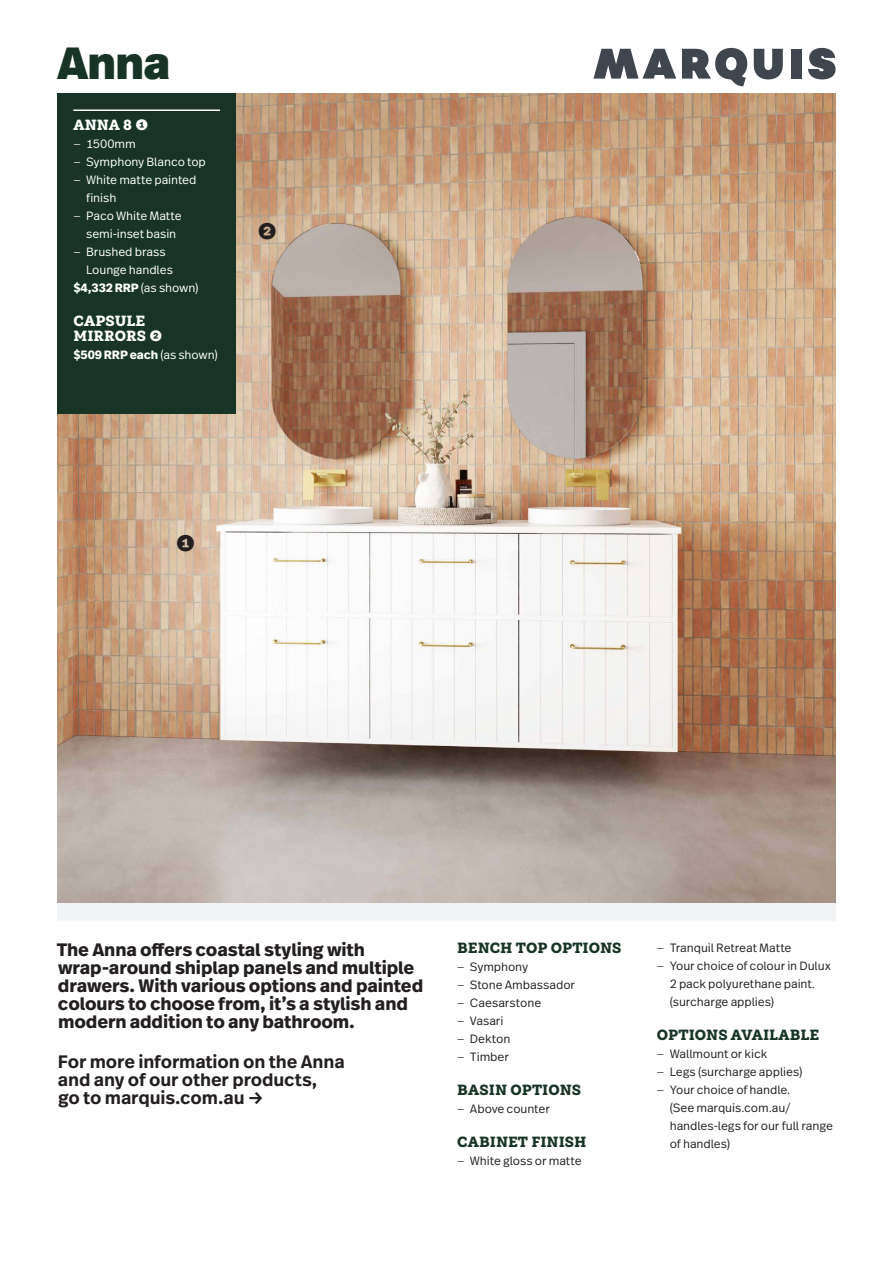
<style>
.page{position:relative;width:893px;height:1263px;background:#fff}
.page>*{position:absolute;margin:0;border:0;box-sizing:border-box;transform-origin:0 0}
.t1{font:900 45px "Real Text Pro";color:#183426}
.Range_Caption_body{font:700 22.5px "Real Text Pro";color:#231f20}
.Intro_Paragraph{font:700 18px/18px "Real Text Pro";letter-spacing:-.01em;color:#231f20}
.CTA{font:600 18px/18px "Real Text Pro";letter-spacing:-.01em;color:#231f20}
.Options_Subhead{font:900 15px "Weekly Pro";letter-spacing:.005em;color:#183426}
.Caption_Product_Header__no_rule{font:900 15px/15px "Weekly Pro";letter-spacing:.005em;color:#fff}
.Caption_Product_Header{font:900 15px "Weekly Pro";color:#fff}
.t2{font:300 12px/18px "Real Text Pro";letter-spacing:-.01em;color:#231f20}
.t3{font:300 12px/18px "Real Text Pro";letter-spacing:-.01em;color:#fff}
.Caption_Price{font:700 12px "Real Text Pro";letter-spacing:-.005em;color:#fff}
.s1{font-family:"Real Text Pro";font-weight:700}
.s2{font-style:inherit}
.s3{font-weight:300}
</style>
<div class="page">
<svg style="left:593px;top:49px;width:83px;height:30px"></svg>
<svg style="left:754px;top:49px;width:29px;height:30px"></svg>
<div style="left:791px;top:49px;width:10px;height:30px;background:#3f464d"></div>
<svg style="left:808px;top:48px;width:28px;height:31px"></svg>
<svg style="left:682px;top:48px;width:65px;height:38px"></svg>
<div style="left:57px;top:94px;width:779px;height:827px;background:#f2f3f4"></div>
<img style="left:57px;top:94px;width:779px;height:809px">
<div style="left:57px;top:94px;width:179px;height:320px;background:#183426"></div>
<hr style="left:73px;top:109px;width:147px;height:2px;background:#fff">
<p class="t1" style="left:57px;top:29px;width:114px">Anna</p>
<p class="Caption_Product_Header" style="left:73px;top:116px;width:77px">ANNA 8 <span class="s1">❶</span></p>
<p class="t3" style="left:73px;top:135px;width:64px"><span class="s2">—</span> 1500mm</p>
<p class="t3" style="left:73px;top:153px;width:134px"><span class="s2">—</span> Symphony Blanco top</p>
<p class="t3" style="left:86px;top:171px;width:112px;text-indent:-13px"><span class="s2">—</span> White matte painted finish</p>
<p class="t3" style="left:86px;top:207px;width:97px;text-indent:-13px"><span class="s2">—</span> Paco White Matte semi-inset basin</p>
<p class="t3" style="left:86px;top:243px;width:88px;text-indent:-13px"><span class="s2">—</span> Brushed brass<br>Lounge handles</p>
<p class="Caption_Price" style="left:73px;top:279px;width:127px">$4,332 RRP <span class="s3">(as shown)</span></p>
<p class="Caption_Product_Header__no_rule" style="left:73px;top:314px;width:91px">CAPSULE<br>MIRRORS <span class="s1">❷</span></p>
<p class="Caption_Price" style="left:73px;top:346px;width:146px">$509 RRP each <span class="s3">(as shown)</span></p>
<p class="Range_Caption_body" style="left:257px;top:215px;width:22px">❷</p>
<p class="Range_Caption_body" style="left:175px;top:527px;width:22px">❶</p>
<p class="Intro_Paragraph" style="left:57px;top:940px;width:368px">The Anna offers coastal styling with wrap-around shiplap panels and multiple drawers. With various options and painted colours to choose from, it’s a stylish and modern addition to any bathroom.</p>
<p class="CTA" style="left:58px;top:1052px;width:288px">For more information on the Anna and any of our other products,<br>go to marquis.com.au →</p>
<p class="Options_Subhead" style="left:457px;top:938px;width:166px">BENCH TOP OPTIONS</p>
<p class="t2" style="left:457px;top:957px;width:73px"><span class="s2">—</span> Symphony</p>
<p class="t2" style="left:457px;top:975px;width:120px"><span class="s2">—</span> Stone Ambassador</p>
<p class="t2" style="left:457px;top:993px;width:86px"><span class="s2">—</span> Caesarstone</p>
<p class="t2" style="left:457px;top:1011px;width:48px"><span class="s2">—</span> Vasari</p>
<p class="t2" style="left:457px;top:1029px;width:55px"><span class="s2">—</span> Dekton</p>
<p class="t2" style="left:457px;top:1047px;width:53px"><span class="s2">—</span> Timber</p>
<p class="Options_Subhead" style="left:457px;top:1081px;width:125px">BASIN OPTIONS</p>
<p class="t2" style="left:457px;top:1099px;width:94px"><span class="s2">—</span> Above counter</p>
<p class="Options_Subhead" style="left:457px;top:1133px;width:131px">CABINET FINISH</p>
<p class="t2" style="left:457px;top:1151px;width:126px"><span class="s2">—</span> White gloss or matte</p>
<p class="t2" style="left:657px;top:938px;width:136px"><span class="s2">—</span> Tranquil Retreat Matte</p>
<p class="t2" style="left:670px;top:956px;width:163px;text-indent:-13px"><span class="s2">—</span> Your choice of colour in Dulux<br>2 pack polyurethane paint. (surcharge applies)</p>
<p class="Options_Subhead" style="left:657px;top:1025px;width:164px">OPTIONS AVAILABLE</p>
<p class="t2" style="left:657px;top:1044px;width:112px"><span class="s2">—</span> Wallmount or kick</p>
<p class="t2" style="left:657px;top:1062px;width:147px"><span class="s2">—</span> Legs (surcharge applies)</p>
<p class="t2" style="left:670px;top:1080px;width:165px;text-indent:-13px"><span class="s2">—</span> Your choice of handle.<br>(See marquis.com.au/ handles-legs for our full range of handles)</p>
</div>
